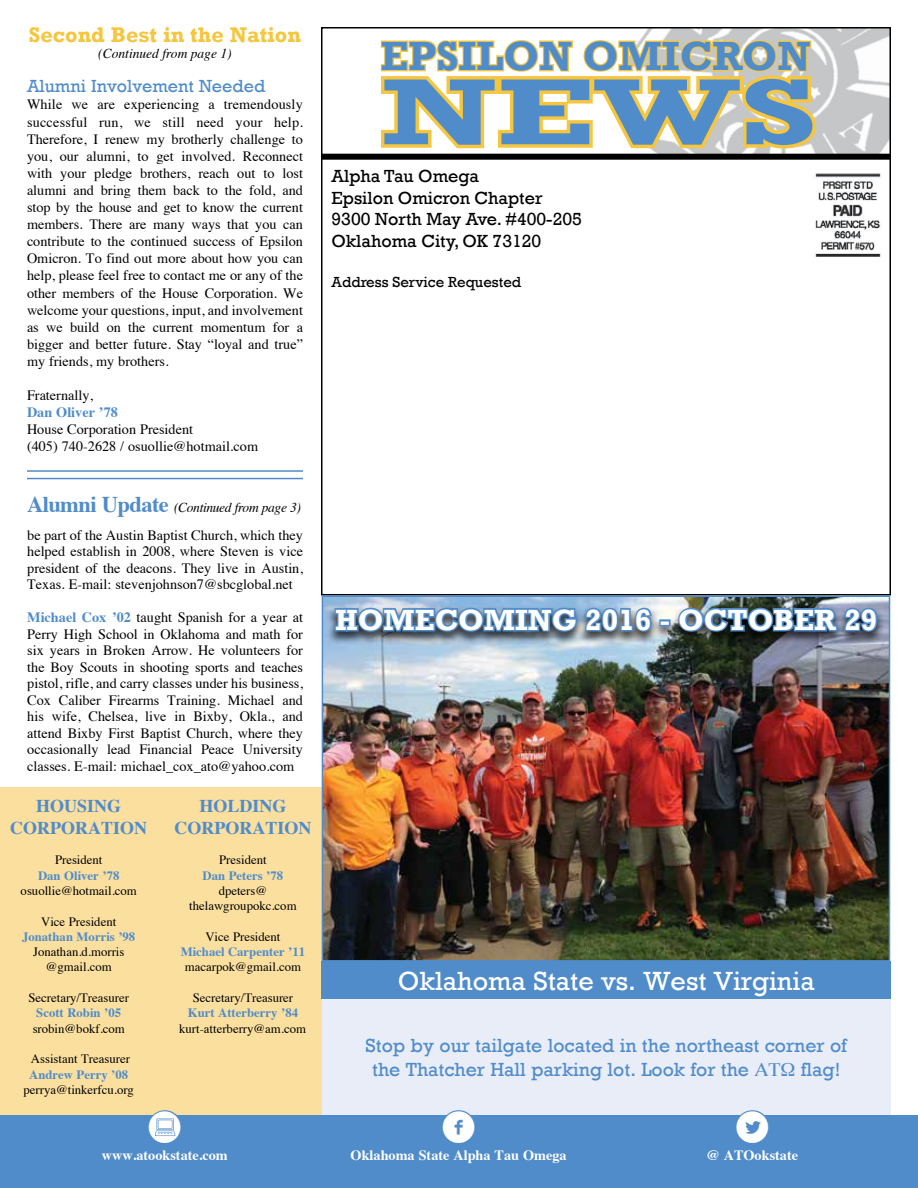
<style>
.page{position:relative;width:918px;height:1188px;background:#fff}
.page>*{position:absolute;margin:0;border:0;box-sizing:border-box;transform-origin:0 0}
.t1{font:700 95.25px "Rockwell";color:#508cca;scale:1.54 1}
.t2{font:45px "Socialico";color:#fff}
.t3{font:700 41.85px "Rockwell";color:#508cca}
.t4{font:700 30px "Rockwell";color:#fff}
.t5{font:27px "Rockwell";color:#fff}
.t6{font:700 21.75px "Rockwell";color:#f5c63e}
.t7{font:19.5px/23.4px "Rockwell";color:#508cca}
.t8{font:18px/21.6px "Rockwell";color:#000}
.t9{font:700 18px/21.6px "Times";color:#508cca;text-align:center}
.t10{font:18px "Rockwell";color:#508cca}
.t11{font:15px "Rockwell";color:#000}
.t12{font:14.25px/17.1px "Times";color:#000;text-align:justify}
.t13{font:700 14.25px "Times";color:#fff}
.t14{font:700 14.25px "Times";color:#508cca}
.t15{font:italic 13.5px "Times";letter-spacing:-.025em;color:#000}
.t16{font:italic 13.5px "Times";color:#000}
.t17{font:12.75px/15.3px "Times";color:#000;text-align:center}
.t18{font:700 12.75px "Times";color:#508cca}
.s1{font-weight:700;font-style:normal;font-size:22.5px;color:#508cca}
.s2{font-weight:700;color:#508cca}
.s3{font-family:"Times New Roman"}
</style>
<div class="page">
<div style="left:322px;top:999px;width:569px;height:117px;background:#e9edf8"></div>
<div style="left:0;top:787px;width:322px;height:329px;background:#fadf9f"></div>
<img style="left:640px;top:30px;width:248px;height:124px">
<svg style="left:378px;top:39px;width:441px;height:115px"></svg>
<div style="left:321px;top:27px;width:570px;height:569px;border:2px solid #000"></div>
<div style="left:321px;top:154px;width:570px;height:6px;background:#000"></div>
<img style="left:815px;top:173px;width:66px;height:84px">
<div style="left:0;top:1116px;width:918px;height:72px;background:#508cca"></div>
<svg style="left:439px;top:1110px;width:39px;height:6px"></svg>
<svg style="left:733px;top:1110px;width:39px;height:6px"></svg>
<img style="left:325px;top:599px;width:562px;height:360px">
<div style="left:322px;top:596px;width:568px;height:366px;border:2px solid #508cca"></div>
<div style="left:326px;top:605px;width:560px;height:41px;background:#000;opacity:.75"></div>
<svg style="left:333px;top:604px;width:321px;height:30px"></svg>
<div style="left:659px;top:619px;width:12px;height:7px;border:3px solid #508cca"></div>
<img style="left:677px;top:606px;width:202px;height:27px">
<div style="left:322px;top:962px;width:569px;height:37px;background:#508cca"></div>
<hr style="left:27px;top:470px;width:276px;height:2px;background:#508cca">
<hr style="left:27px;top:478px;width:276px;height:1px;background:#508cca">
<svg style="left:146px;top:1110px;width:38px;height:28px"></svg>
<h3 class="t6" style="left:29px;top:22px;width:274px">Second Best in the Nation</h3>
<p class="t16" style="left:98px;top:42px;width:135px">(Continued from page 1)</p>
<p class="t10" style="left:27px;top:76px;width:240px">Alumni Involvement Needed</p>
<p class="t12" style="left:27px;top:95px;width:278px">While we are experiencing a tremendously successful run, we still need your help.<br>Therefore, I renew my brotherly challenge to you, our alumni, to get involved. Reconnect with your pledge brothers, reach out to lost alumni and bring them back to the fold, and stop by the house and get to know the current members. There are many ways that you can contribute to the continued success of Epsilon Omicron. To find out more about how you can help, please feel free to contact me or any of the other members of the House Corporation. We welcome your questions, input, and involvement as we build on the current momentum for a bigger and better future. Stay “loyal and true” my friends, my brothers.</p>
<p class="t12" style="left:27px;top:386px;width:68px">Fraternally,</p>
<p class="t14" style="left:27px;top:399px;width:92px">Dan Oliver ’78</p>
<p class="t12" style="left:27px;top:420px;width:233px">House Corporation President<br>(405) 740-2628 / osuollie@hotmail.com</p>
<h3 class="t3" style="left:381px;top:31px;width:432px">EPSILON OMICRON</h3>
<h1 class="t1" style="left:381px;top:55px;width:285px">NEWS</h1>
<p class="t8" style="left:332px;top:166px;width:252px">Alpha Tau Omega<br>Epsilon Omicron Chapter<br>9300 North May Ave. #400-205<br>Oklahoma City, OK 73120</p>
<p class="t11" style="left:332px;top:273px;width:191px">Address Service Requested</p>
<p class="t15" style="left:27px;top:495px;width:275px"><span class="s1">Alumni Update</span> (Continued from page 3)</p>
<p class="t12" style="left:27px;top:525px;width:277px;line-height:16.5px">be part of the Austin Baptist Church, which they helped establish in 2008, where Steven is vice president of the deacons. They live in Austin, Texas. E-mail: stevenjohnson7@sbcglobal.net</p>
<p class="t12" style="left:27px;top:608px;width:277px;line-height:16.5px"><span class="s2">Michael Cox ’02</span> taught Spanish for a year at Perry High School in Oklahoma and math for six years in Broken Arrow. He volunteers for the Boy Scouts in shooting sports and teaches pistol, rifle, and carry classes under his business, Cox Caliber Firearms Training. Michael and his wife, Chelsea, live in Bixby, Okla., and attend Bixby First Baptist Church, where they occasionally lead Financial Peace University classes. E-mail: michael_cox_ato@yahoo.com</p>
<h3 class="t4" style="left:335px;top:602px;width:544px">HOMECOMING 2016 - OCTOBER 29</h3>
<p class="t9" style="left:10px;top:793px;width:138px">HOUSING<br>CORPORATION</p>
<p class="t17" style="left:55px;top:851px;width:49px">President</p>
<p class="t18" style="left:38px;top:863px;width:83px">Dan Oliver ’78</p>
<p class="t17" style="left:21px;top:882px;width:118px">osuollie@hotmail.com</p>
<p class="t17" style="left:41px;top:912px;width:77px">Vice President</p>
<p class="t18" style="left:22px;top:924px;width:115px">Jonathan Morris ’98</p>
<p class="t17" style="left:33px;top:943px;width:93px">Jonathan.d.morris @gmail.com</p>
<p class="t17" style="left:28px;top:989px;width:102px">Secretary/Treasurer</p>
<p class="t18" style="left:36px;top:1001px;width:86px">Scott Robin ’05</p>
<p class="t17" style="left:33px;top:1020px;width:94px">srobin@bokf.com</p>
<p class="t17" style="left:31px;top:1050px;width:101px">Assistant Treasurer</p>
<p class="t18" style="left:29px;top:1062px;width:101px">Andrew Perry ’08</p>
<p class="t17" style="left:23px;top:1081px;width:112px">perrya@tinkerfcu.org</p>
<p class="t9" style="left:174px;top:793px;width:138px">HOLDING<br>CORPORATION</p>
<p class="t17" style="left:219px;top:851px;width:49px">President</p>
<p class="t18" style="left:203px;top:863px;width:82px">Dan Peters ’78</p>
<p class="t17" style="left:189px;top:882px;width:109px">dpeters@ thelawgroupokc.com</p>
<p class="t17" style="left:205px;top:928px;width:77px">Vice President</p>
<p class="t18" style="left:181px;top:940px;width:126px">Michael Carpenter ’11</p>
<p class="t17" style="left:185px;top:958px;width:118px">macarpok@gmail.com</p>
<p class="t17" style="left:193px;top:989px;width:102px">Secretary/Treasurer</p>
<p class="t17" style="left:179px;top:1004px;width:128px"><span class="s2">Kurt Atterberry ’84 </span>kurt-a<span class="s3">t</span>terberry@am.com</p>
<h2 class="t2" style="left:147px;top:1101px;width:37px">-</h2>
<p class="t13" style="left:102px;top:1142px;width:127px">www.atookstate.com</p>
<h3 class="t5" style="left:398px;top:965px;width:418px">Oklahoma State vs. West Virginia</h3>
<h3 class="t7" style="left:372px;top:1034px;width:476px;text-indent:-7px">Stop by our tailgate located in the northeast corner of the Thatcher Hall parking lot. Look for the</h3>
<h3 class="t7" style="left:801px;top:1058px;width:41px">flag!</h3>
<h2 class="t2" style="left:441px;top:1101px;width:37px">f</h2>
<p class="t13" style="left:351px;top:1142px;width:217px">Oklahoma State Alpha Tau Omega</p>
<h2 class="t2" style="left:734px;top:1101px;width:37px">l</h2>
<p class="t13" style="left:707px;top:1142px;width:93px">@ ATOokstate</p>
</div>
